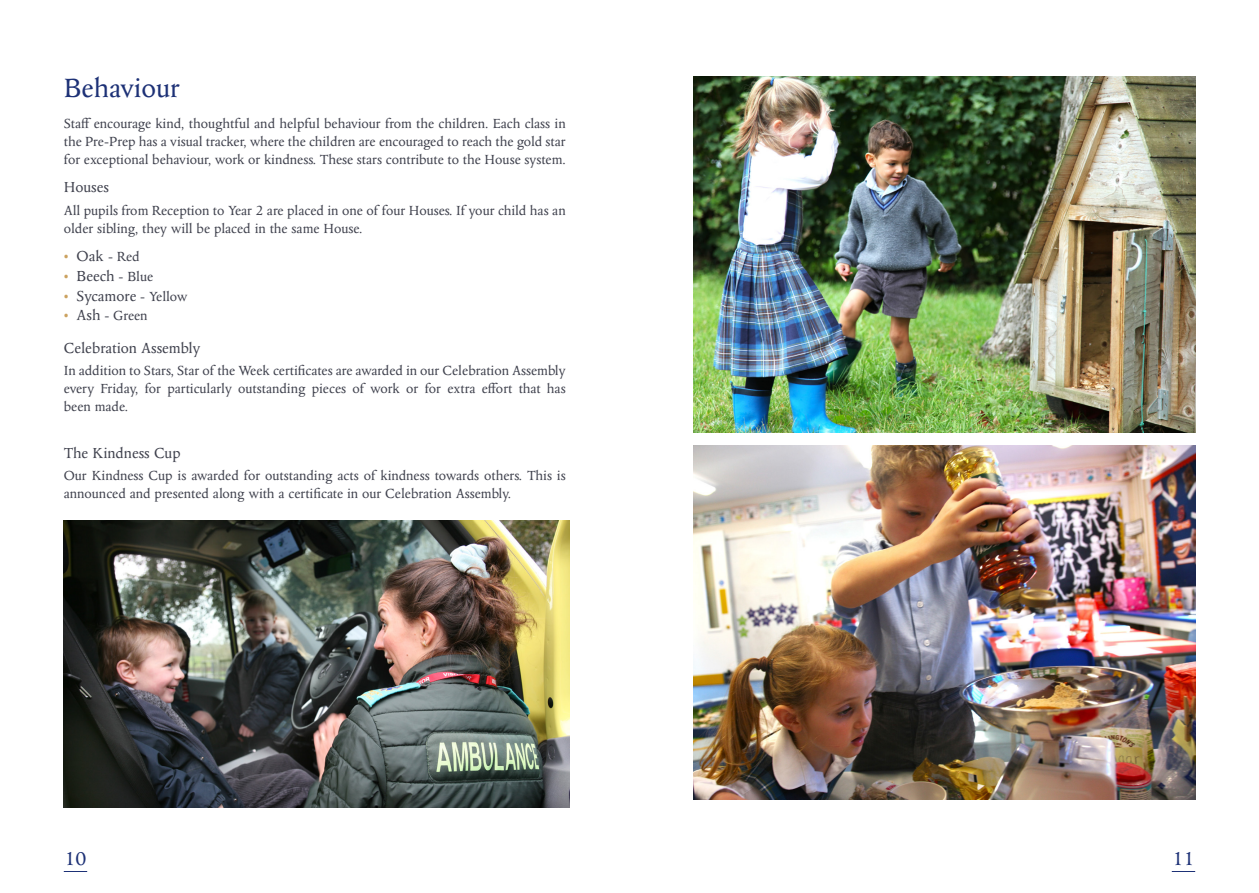
<style>
.page{position:relative;width:1259px;height:893px;background:#fff}
.page>*{position:absolute;margin:0;border:0;box-sizing:border-box;transform-origin:0 0}
.t1{font:30px "Columbus MT Std";color:#1d3176}
.t2{font:21px "Columbus MT Std";color:#1d3176}
.t3{font:16.5px "Columbus MT Std";color:#40424e}
.t4{font:15px/18px "Columbus MT Std";color:#40424e;text-align:justify}
.s1{color:#cba260}
.s2{font-size:16.5px}
.s3{font-size:15px;color:#cba260}
.s4{font-size:15px}
</style>
<div class="page">
<svg style="left:64px;top:871px;width:23px;height:1px"></svg>
<svg style="left:1171px;top:871px;width:24px;height:1px"></svg>
<img style="left:64px;top:521px;width:506px;height:287px">
<img style="left:693px;top:445px;width:502px;height:354px">
<img style="left:693px;top:77px;width:502px;height:356px">
<h1 class="t1" style="left:64px;top:72px;width:118px">Behaviour</h1>
<p class="t4" style="left:64px;top:115px;width:503px">Staff encourage kind, thoughtful and helpful behaviour from the children. Each class in the Pre-Prep has a visual tracker, where the children are encouraged to reach the gold star for exceptional behaviour, work or kindness. These stars contribute to the House system.</p>
<p class="t3" style="left:64px;top:179px;width:47px">Houses</p>
<p class="t4" style="left:64px;top:201px;width:503px">All pupils from Reception to Year 2 are placed in one of four Houses. If your child has an older sibling, they will be placed in the same House.</p>
<p class="t4" style="left:64px;top:248px;width:77px"><span class="s1">•</span> <span class="s2">Oak</span> - Red</p>
<p class="t3" style="left:64px;top:267px;width:91px"><span class="s3">•</span> Beech <span class="s4">- Blue</span></p>
<p class="t3" style="left:64px;top:287px;width:125px"><span class="s3">•</span> Sycamore <span class="s4">- Yellow</span></p>
<p class="t4" style="left:64px;top:307px;width:85px"><span class="s1">•</span> <span class="s2">Ash</span> - Green</p>
<p class="t3" style="left:64px;top:339px;width:138px">Celebration Assembly</p>
<p class="t4" style="left:64px;top:362px;width:503px">In addition to Stars, Star of the Week certificates are awarded in our Celebration Assembly every Friday, for particularly outstanding pieces of work or for extra effort that has been made.</p>
<p class="t3" style="left:64px;top:444px;width:118px">The Kindness Cup</p>
<p class="t4" style="left:64px;top:466px;width:503px">Our Kindness Cup is awarded for outstanding acts of kindness towards others. This is announced and presented along with a certificate in our Celebration Assembly.</p>
<h2 class="t2" style="left:65px;top:847px;width:23px">10</h2>
<h2 class="t2" style="left:1172px;top:847px;width:23px">11</h2>
</div>
